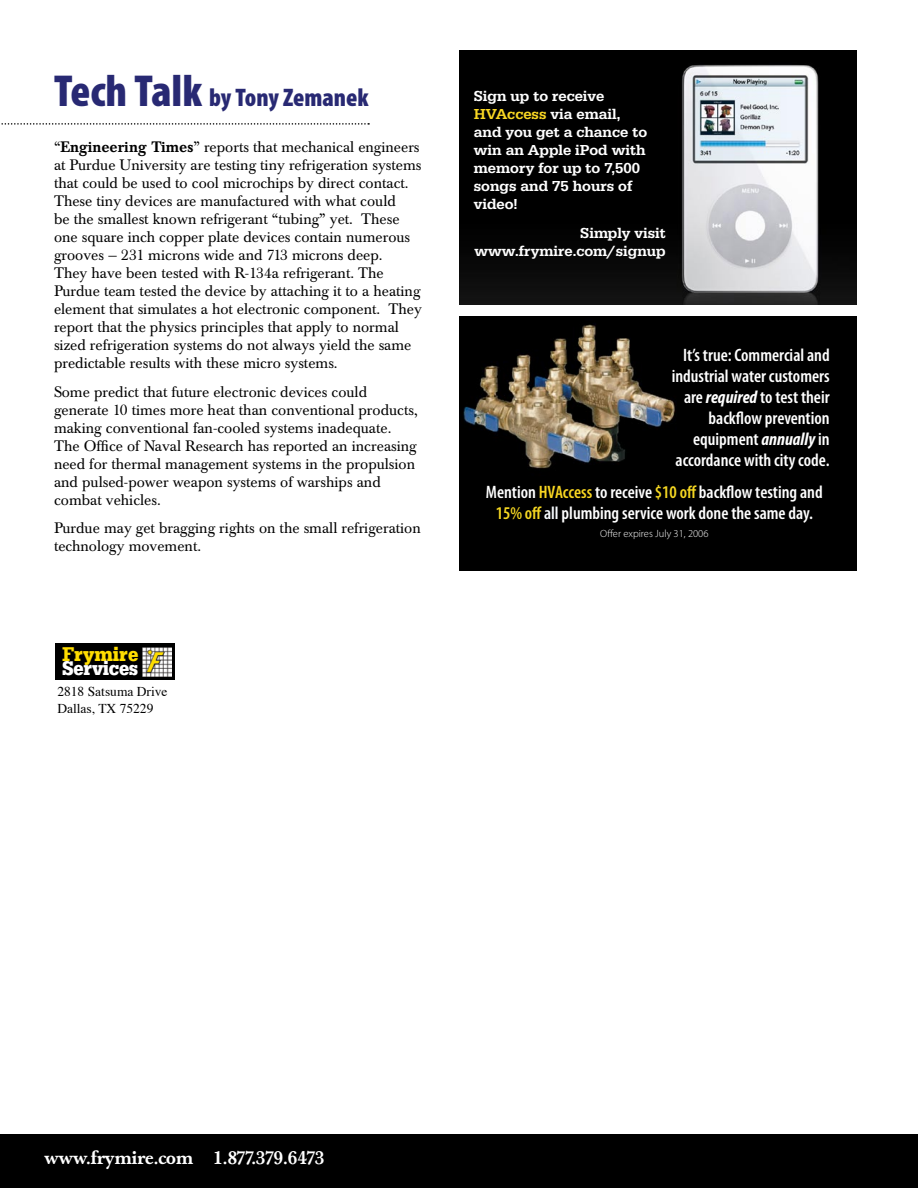
<style>
.page{position:relative;width:918px;height:1188px;background:#fff}
.page>*{position:absolute;margin:0;border:0;box-sizing:border-box;transform-origin:0 0}
.t1{font:900 condensed 25.5px "Myriad Pro";color:#282973}
.t2{font:700 20.7px "URW Egyptienne T";color:#fd0;scale:.91 1}
.t3{font:700 20.55px "URW Egyptienne T";letter-spacing:-.015em;color:#fff;scale:.9 1}
.t4{font:500 18.75px "Baskerville";color:#fff}
.t5{font:600 condensed 18px/21px "Myriad Pro";color:#fff;text-align:right}
.t6{font:15px/18px "Baskerville BE";color:#000}
.t7{font:500 15px/18px "URW Egyptienne T";color:#fff}
.t8{font:13.5px/16.2px "Times";color:#000}
.t9{font:300 10.5px "Myriad Pro";color:#fff}
.s1{font-size:45px}
.s2{font-weight:500}
.s3{font-family:"Rockwell";font-size:20.55px}
.s4{color:#f9d723}
.s5{font-weight:700;font-style:italic}
.s6{color:#f9d621}
.s7{color:#f5d722}
.s8{color:#f8fcff}
</style>
<div class="page">
<div style="left:0;top:1134px;width:918px;height:54px;background:#000"></div>
<div style="left:56px;top:643px;width:119px;height:37px;background:#000"></div>
<img style="left:142px;top:647px;width:30px;height:29px">
<svg style="left:1px;top:123px;width:368px;height:2px"></svg>
<img style="left:460px;top:51px;width:397px;height:254px">
<img style="left:460px;top:317px;width:397px;height:253px">
<h1 class="t1" style="left:54px;top:81px;width:316px"><span class="s1">Tech Talk</span> by Tony Zemanek</h1>
<p class="t6" style="left:54px;top:139px;width:369px">“<span class="s2">Engineering Times</span>” reports that mechanical engineers at Purdue University are testing tiny refrigeration systems that could be used to cool microchips by direct contact.<br>These tiny devices are manufactured with what could<br>be the smallest known refrigerant “tubing” yet. These one square inch copper plate devices contain numerous grooves — 231 microns wide and 713 microns deep.<br>They have been tested with R-134a refrigerant. The Purdue team tested the device by attaching it to a heating element that simulates a hot electronic component. They report that the physics principles that apply to normal sized refrigeration systems do not always yield the same predictable results with these micro systems.</p>
<p class="t6" style="left:54px;top:383px;width:365px">Some predict that future electronic devices could generate 10 times more heat than conventional products, making conventional fan-cooled systems inadequate.<br>The Office of Naval Research has reported an increasing need for thermal management systems in the propulsion and pulsed-power weapon systems of warships and combat vehicles.</p>
<p class="t6" style="left:54px;top:520px;width:368px">Purdue may get bragging rights on the small refrigeration technology movement.</p>
<h2 class="t2" style="left:62px;top:641px;width:85px"><span class="s3">F</span>rymire</h2>
<h3 class="t3" style="left:62px;top:656px;width:86px">Services</h3>
<p class="t8" style="left:57px;top:683px;width:112px">2818 Satsuma Drive<br>Dallas, TX 75229</p>
<p class="t7" style="left:474px;top:87px;width:175px">Sign up to receive<br><span class="s4">HVAccess</span> via email, and you get a chance to win an Apple iPod with memory for up to 7,500 songs and 75 hours of video!</p>
<p class="t7" style="left:475px;top:224px;width:193px;text-align:right">Simply visit www.frymire.com/signup</p>
<p class="t5" style="left:672px;top:345px;width:159px">It’s true: Commercial and industrial water customers are <span class="s5">required</span> to test their backflow prevention equipment <span class="s5">annually</span> in accordance with city code.</p>
<p class="t5" style="left:486px;top:481px;width:338px;text-align:center">Mention <span class="s6">HVAccess</span> to receive <span class="s7">$10 off</span> backflow testing and<br><span class="s7">15% off</span> <span class="s8">all</span> plumbing service work done the same day.</p>
<p class="t9" style="left:600px;top:527px;width:110px">Offer expires July 31, 2006</p>
<p class="t4" style="left:44px;top:1147px;width:282px">www.frymire.com 1.877.379.6473</p>
</div>
